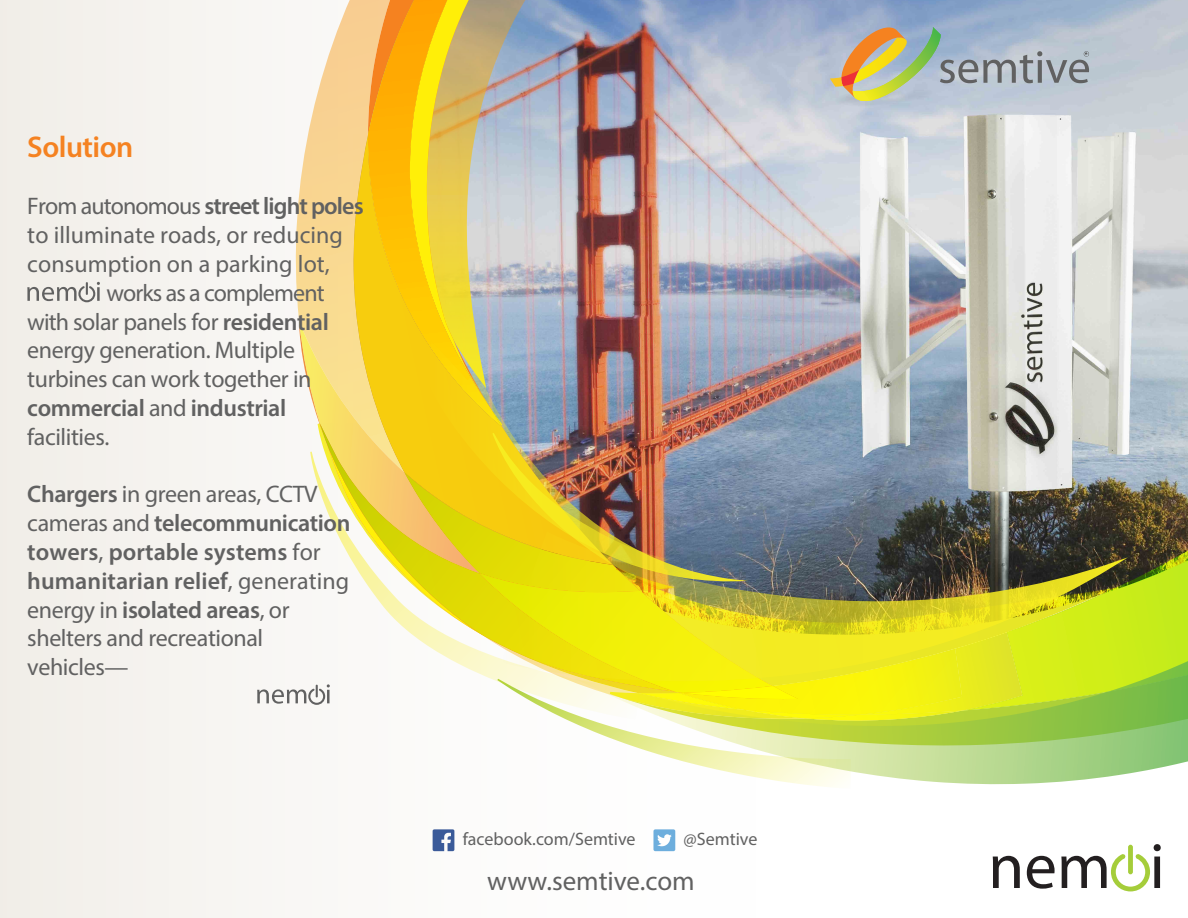
<style>
.page{position:relative;width:1188px;height:918px;background:#fff}
.page>*{position:absolute;margin:0;border:0;box-sizing:border-box;transform-origin:0 0}
.t1{font:600 30px "Myriad Pro";letter-spacing:-.015em;color:#f58221}
.t2{font:27px "Myriad Pro";color:#616161}
.t3{font:300 24px/28.8px "Myriad Pro";letter-spacing:-.015em;color:#616161}
.t4{font:300 24px "Myriad Pro";letter-spacing:.005em;color:#616161}
.t5{font:600 24px "Myriad Pro";letter-spacing:-.035em;color:#616161}
.t6{font:600 24px "Myriad Pro";letter-spacing:-.015em;color:#616161}
.t7{font:300 24px "Myriad Pro";letter-spacing:-.035em;color:#616161}
.t8{font:18px "Myriad Pro";color:#616161}
.s1{font-weight:300}
.s2{font-weight:600}
</style>
<div class="page">
<div style="left:0;top:0;width:755px;height:918px;background:linear-gradient(to right,#f2f0ea,#fff)"></div>
<img style="left:525px;top:0;width:663px;height:300px">
<svg style="left:296px;top:0;width:72px;height:300px"></svg>
<svg style="left:501px;top:0;width:22px;height:135px"></svg>
<img style="left:354px;top:135px;width:259px;height:165px">
<svg style="left:368px;top:0;width:133px;height:300px"></svg>
<svg style="left:963px;top:205px;width:225px;height:456px"></svg>
<svg style="left:1023px;top:661px;width:165px;height:123px"></svg>
<svg style="left:1023px;top:531px;width:105px;height:150px"></svg>
<svg style="left:993px;top:856px;width:27px;height:32px"></svg>
<svg style="left:1027px;top:856px;width:28px;height:33px"></svg>
<svg style="left:1061px;top:844px;width:100px;height:47px"></svg>
<div style="left:1128px;top:845px;width:5px;height:29px;background:#a5cd3a;border-radius:2px"></div>
<svg style="left:433px;top:829px;width:21px;height:22px"></svg>
<svg style="left:653px;top:829px;width:22px;height:22px"></svg>
<svg style="left:830px;top:27px;width:259px;height:87px"></svg>
<img style="left:257px;top:300px;width:766px;height:489px">
<svg style="left:27px;top:282px;width:73px;height:20px"></svg>
<p class="t1" style="left:27px;top:128px;width:107px">Solution</p>
<p class="t5" style="left:27px;top:191px;width:338px"><span class="s1">From autonomous</span> street light poles</p>
<p class="t4" style="left:27px;top:220px;width:317px">to illuminate roads, or reducing</p>
<p class="t4" style="left:27px;top:249px;width:304px">consumption on a parking lot,</p>
<p class="t7" style="left:107px;top:278px;width:220px">works as a complement</p>
<p class="t3" style="left:27px;top:307px;width:303px">with solar panels for <span class="s2">residential</span></p>
<p class="t3" style="left:27px;top:336px;width:269px">energy generation. Multiple</p>
<p class="t3" style="left:27px;top:364px;width:286px">turbines can work together in</p>
<p class="t6" style="left:27px;top:393px;width:260px">commercial <span class="s1">and</span> industrial</p>
<p class="t3" style="left:27px;top:422px;width:84px">facilities.</p>
<p class="t3" style="left:27px;top:480px;width:325px"><span class="s2">Chargers</span> in green areas, CCTV cameras and <span class="s2">telecommunication towers</span>, <span class="s2">portable systems</span> for <span class="s2">humanitarian relief</span>, generating energy in <span class="s2">isolated areas</span>, or shelters and recreational vehicles—</p>
<p class="t8" style="left:463px;top:828px;width:174px">facebook.com/Semtive</p>
<p class="t8" style="left:684px;top:828px;width:75px">@Semtive</p>
<p class="t2" style="left:487px;top:864px;width:209px">www.semtive.com</p>
</div>
